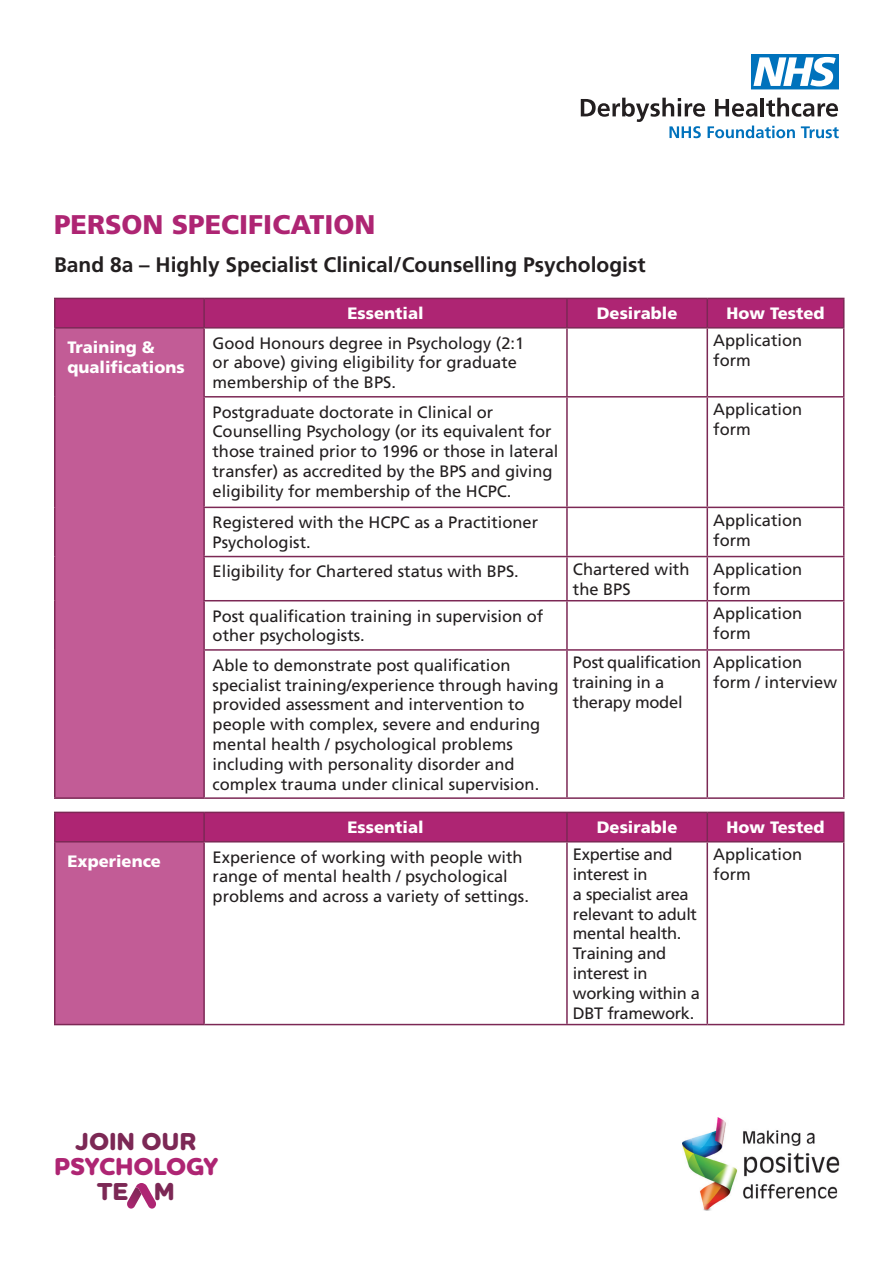
<style>
.page{position:relative;width:893px;height:1263px;background:#fff}
.page>*{position:absolute;margin:0;border:0;box-sizing:border-box;transform-origin:0 0}
.t1{font:900 27px "Frutiger LT Pro";color:#ae2573}
.t2{font:800 24.9px "Houschka Rounded";letter-spacing:-.005em;color:#7c2855}
.t3{font:800 24.9px "Houschka Rounded";letter-spacing:-.005em;color:#ae2573}
.t4{font:700 21px "Frutiger LT Pro";color:#231f20}
.body{font:16.5px/19.8px "Frutiger LT Pro";color:#231f20}
.body-2{font:16.5px/19.8px "Frutiger LT Pro";letter-spacing:-.02em;color:#231f20}
.t5{font:900 16.5px/19.8px "Frutiger LT Pro";color:#fff}
</style>
<div class="page">
<img style="left:682px;top:1118px;width:158px;height:92px">
<svg style="left:127px;top:1183px;width:29px;height:25px"></svg>
<svg style="left:751px;top:54px;width:88px;height:35px"></svg>
<svg style="left:581px;top:98px;width:258px;height:40px"></svg>
<div style="left:56px;top:329px;width:147px;height:468px;background:#c25c96"></div>
<svg style="left:205px;top:506px;width:361px;height:96px"></svg>
<hr style="left:54px;top:298px;width:150px;height:1px;background:#7c2855">
<hr style="left:54px;top:299px;width:2px;height:28px;background:#7c2855">
<svg style="left:55px;top:298px;width:789px;height:29px;background:#ab2571"></svg>
<hr style="left:204px;top:327px;width:363px;height:2px;background:#7c2855">
<hr style="left:567px;top:327px;width:140px;height:2px;background:#7c2855">
<hr style="left:566px;top:329px;width:2px;height:67px;background:#7c2855">
<hr style="left:707px;top:327px;width:137px;height:2px;background:#7c2855">
<hr style="left:706px;top:329px;width:2px;height:67px;background:#7c2855">
<hr style="left:843px;top:329px;width:1px;height:67px;background:#7c2855">
<hr style="left:54px;top:397px;width:2px;height:110px;background:#7c2855">
<hr style="left:203px;top:396px;width:364px;height:2px;background:#7c2855">
<hr style="left:203px;top:398px;width:2px;height:109px;background:#7c2855">
<hr style="left:567px;top:396px;width:140px;height:2px;background:#7c2855">
<hr style="left:566px;top:398px;width:2px;height:109px;background:#7c2855">
<hr style="left:707px;top:396px;width:137px;height:2px;background:#7c2855">
<hr style="left:706px;top:398px;width:2px;height:109px;background:#7c2855">
<hr style="left:843px;top:398px;width:1px;height:109px;background:#7c2855">
<hr style="left:54px;top:507px;width:2px;height:49px;background:#7c2855">
<hr style="left:203px;top:507px;width:364px;height:1px;background:#7c2855">
<hr style="left:203px;top:508px;width:2px;height:48px;background:#7c2855">
<hr style="left:567px;top:507px;width:140px;height:1px;background:#7c2855">
<hr style="left:566px;top:508px;width:2px;height:48px;background:#7c2855">
<hr style="left:707px;top:507px;width:137px;height:1px;background:#7c2855">
<hr style="left:706px;top:508px;width:2px;height:48px;background:#7c2855">
<hr style="left:843px;top:508px;width:1px;height:48px;background:#7c2855">
<hr style="left:54px;top:556px;width:2px;height:45px;background:#7c2855">
<hr style="left:203px;top:556px;width:364px;height:1px;background:#7c2855">
<hr style="left:203px;top:557px;width:2px;height:43px;background:#7c2855">
<hr style="left:567px;top:556px;width:140px;height:1px;background:#7c2855">
<hr style="left:566px;top:557px;width:2px;height:43px;background:#7c2855">
<hr style="left:707px;top:556px;width:137px;height:1px;background:#7c2855">
<hr style="left:706px;top:557px;width:2px;height:43px;background:#7c2855">
<hr style="left:843px;top:557px;width:1px;height:43px;background:#7c2855">
<hr style="left:54px;top:601px;width:2px;height:49px;background:#7c2855">
<hr style="left:203px;top:601px;width:2px;height:48px;background:#7c2855">
<hr style="left:566px;top:601px;width:2px;height:48px;background:#7c2855">
<hr style="left:706px;top:601px;width:2px;height:48px;background:#7c2855">
<hr style="left:843px;top:601px;width:1px;height:48px;background:#7c2855">
<hr style="left:54px;top:650px;width:2px;height:147px;background:#7c2855">
<hr style="left:203px;top:651px;width:2px;height:146px;background:#7c2855">
<hr style="left:566px;top:651px;width:2px;height:146px;background:#7c2855">
<hr style="left:706px;top:651px;width:2px;height:146px;background:#7c2855">
<hr style="left:843px;top:651px;width:1px;height:146px;background:#7c2855">
<hr style="left:54px;top:329px;width:2px;height:68px;background:#7c2855">
<hr style="left:203px;top:329px;width:2px;height:67px;background:#7c2855">
<hr style="left:54px;top:327px;width:150px;height:2px;background:#7c2855">
<hr style="left:567px;top:600px;width:140px;height:1px;background:#7c2855">
<hr style="left:707px;top:600px;width:137px;height:1px;background:#7c2855">
<hr style="left:567px;top:649px;width:140px;height:2px;background:#7c2855">
<hr style="left:707px;top:649px;width:137px;height:2px;background:#7c2855">
<hr style="left:54px;top:797px;width:150px;height:2px;background:#7c2855">
<hr style="left:567px;top:797px;width:140px;height:2px;background:#7c2855">
<hr style="left:707px;top:797px;width:137px;height:2px;background:#7c2855">
<hr style="left:203px;top:600px;width:364px;height:1px;background:#7c2855">
<hr style="left:203px;top:649px;width:364px;height:2px;background:#7c2855">
<hr style="left:204px;top:797px;width:363px;height:2px;background:#7c2855">
<div style="left:55px;top:842px;width:149px;height:182px;background:#c25c96"></div>
<hr style="left:54px;top:812px;width:150px;height:1px;background:#7c2855">
<hr style="left:54px;top:813px;width:2px;height:28px;background:#7c2855">
<div style="left:55px;top:812px;width:789px;height:29px;background:#ae2573"></div>
<hr style="left:204px;top:841px;width:363px;height:1px;background:#7c2855">
<hr style="left:567px;top:841px;width:140px;height:1px;background:#7c2855">
<hr style="left:566px;top:842px;width:2px;height:182px;background:#7c2855">
<hr style="left:707px;top:841px;width:137px;height:1px;background:#7c2855">
<hr style="left:706px;top:842px;width:2px;height:182px;background:#7c2855">
<hr style="left:843px;top:842px;width:1px;height:182px;background:#7c2855">
<hr style="left:567px;top:1024px;width:140px;height:1px;background:#7c2855">
<hr style="left:707px;top:1024px;width:137px;height:1px;background:#7c2855">
<hr style="left:54px;top:842px;width:2px;height:182px;background:#7c2855">
<hr style="left:203px;top:842px;width:2px;height:182px;background:#7c2855">
<hr style="left:54px;top:841px;width:150px;height:1px;background:#7c2855">
<hr style="left:54px;top:1024px;width:150px;height:1px;background:#7c2855">
<hr style="left:204px;top:1024px;width:363px;height:1px;background:#7c2855">
<p class="t1" style="left:54px;top:208px;width:323px">PERSON SPECIFICATION</p>
<p class="t4" style="left:54px;top:252px;width:593px">Band 8a – Highly Specialist Clinical/Counselling Psychologist</p>
<p class="t5" style="left:347px;top:304px;width:78px">Essential</p>
<p class="t5" style="left:597px;top:304px;width:82px">Desirable</p>
<p class="t5" style="left:727px;top:304px;width:99px">How Tested</p>
<p class="t5" style="left:68px;top:337px;width:119px">Training &amp; qualifications</p>
<p class="body" style="left:213px;top:333px;width:313px">Good Honours degree in Psychology (2:1 or above) giving eligibility for graduate membership of the BPS.</p>
<p class="body" style="left:713px;top:331px;width:90px">Application form</p>
<p class="body" style="left:213px;top:402px;width:347px">Postgraduate doctorate in Clinical or Counselling Psychology (or its equivalent for those trained prior to 1996 or those in lateral transfer) as accredited by the BPS and giving eligibility for membership of the HCPC.</p>
<p class="body" style="left:713px;top:400px;width:90px">Application form</p>
<p class="body" style="left:213px;top:513px;width:327px">Registered with the HCPC as a Practitioner<br>Psychologist.</p>
<p class="body" style="left:713px;top:510px;width:90px">Application form</p>
<p class="body" style="left:213px;top:562px;width:308px">Eligibility for Chartered status with BPS.</p>
<p class="body" style="left:573px;top:559px;width:118px">Chartered with the BPS</p>
<p class="body" style="left:713px;top:559px;width:90px">Application form</p>
<p class="body" style="left:213px;top:606px;width:332px">Post qualification training in supervision of other psychologists.</p>
<p class="body" style="left:713px;top:603px;width:90px">Application form</p>
<p class="body" style="left:213px;top:655px;width:347px">Able to demonstrate post qualification specialist training/experience through having provided assessment and intervention to people with complex, severe and enduring mental health / psychological problems including with personality disorder and complex trauma under clinical supervision.</p>
<p class="body" style="left:573px;top:653px;width:130px">Post qualification training in a therapy model</p>
<p class="body" style="left:713px;top:653px;width:125px">Application form / interview</p>
<p class="t5" style="left:347px;top:817px;width:78px">Essential</p>
<p class="t5" style="left:597px;top:817px;width:82px">Desirable</p>
<p class="t5" style="left:727px;top:817px;width:99px">How Tested</p>
<p class="t5" style="left:68px;top:851px;width:95px">Experience</p>
<p class="body" style="left:213px;top:847px;width:318px">Experience of working with people with range of mental health / psychological problems and across a variety of settings.</p>
<p class="body-2" style="left:573px;top:844px;width:126px">Expertise and interest in<br>a specialist area relevant to adult mental health.</p>
<p class="body-2" style="left:573px;top:943px;width:129px">Training and interest in working within a<br>DBT framework.</p>
<p class="body" style="left:713px;top:844px;width:90px">Application form</p>
<h2 class="t2" style="left:76px;top:1126px;width:122px">JOIN OUR</h2>
<h2 class="t3" style="left:54px;top:1150px;width:166px">PSYCHOLOGY</h2>
<h2 class="t2" style="left:97px;top:1175px;width:79px">TE M</h2>
</div>
